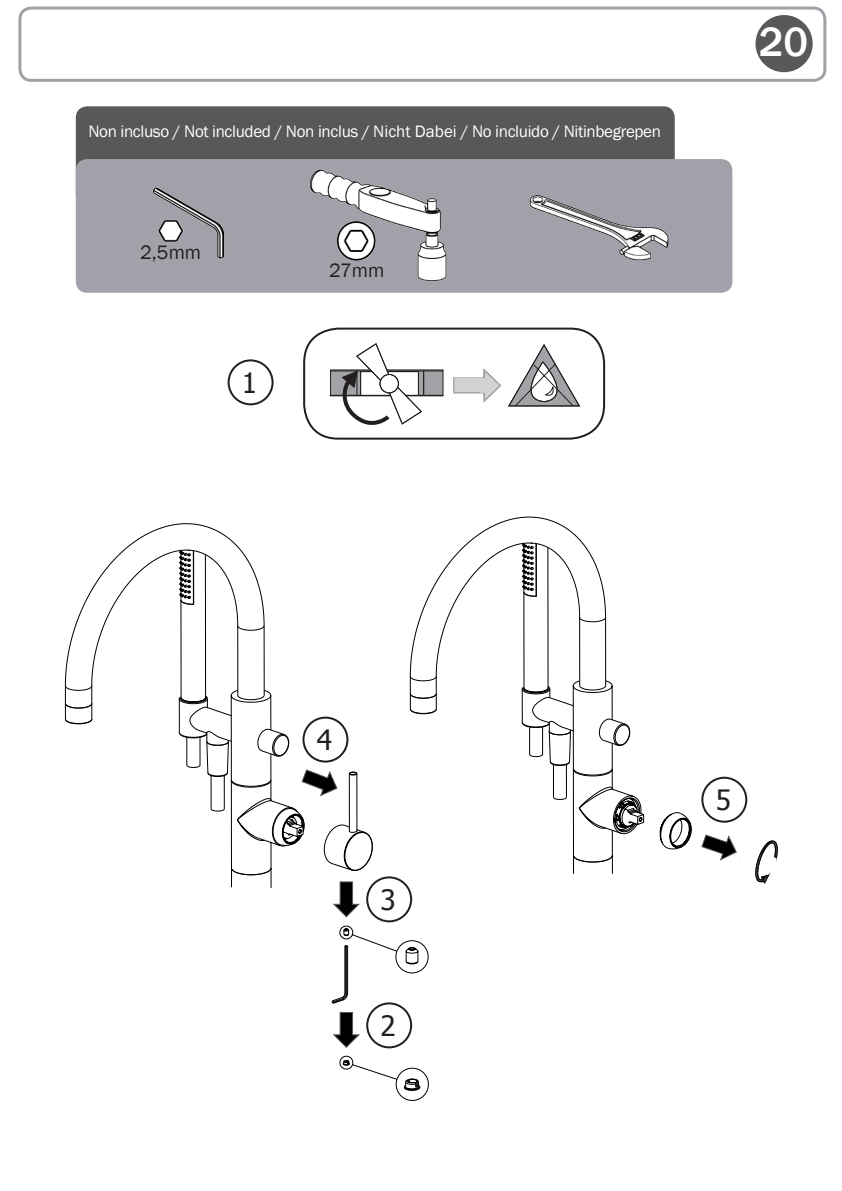
<style>
.page{position:relative;width:842px;height:1191px;background:#fff}
.page>*{position:absolute;margin:0;border:0;box-sizing:border-box;transform-origin:0 0}
.t1{font:500 42px "Franklin Gothic";color:#fff}
.t2{font:28px "Tahoma";color:#231f20}
.t3{font:20px "Franklin Gothic";color:#231f20}
.t4{font:17px "Franklin Gothic";letter-spacing:-.02em;color:#fff}
</style>
<div class="page">
<div style="left:454px;top:377px;width:30px;height:16px;background:#d1d2d4"></div>
<div style="left:453px;top:377px;width:31px;height:16px;border:1px solid #c1c2c4"></div>
<svg style="left:483px;top:344px;width:97px;height:63px"></svg>
<div style="left:480px;top:378px;width:5px;height:14px;background:#d1d2d4"></div>
<div style="left:331px;top:370px;width:112px;height:26px;background:#a1a3a6"></div>
<div style="left:330px;top:369px;width:113px;height:27px;border:1px solid #231f20"></div>
<hr style="left:330px;top:370px;width:113px;height:1px;background:#231f20">
<hr style="left:330px;top:395px;width:113px;height:1px;background:#231f20">
<svg style="left:341px;top:343px;width:83px;height:82px"></svg>
<div style="left:228px;top:359px;width:46px;height:46px;border:2px solid #231f20;border-radius:50%"></div>
<div style="left:366px;top:876px;width:46px;height:46px;border:2px solid #231f20;border-radius:50%"></div>
<div style="left:76px;top:106px;width:599px;height:99px;background:#585858;border-radius:11px"></div>
<div style="left:76px;top:159px;width:656px;height:134px;background:#a1a1a9;border-radius:11px"></div>
<img style="left:529px;top:195px;width:140px;height:66px">
<img style="left:153px;top:187px;width:71px;height:72px">
<img style="left:153px;top:207px;width:39px;height:47px">
<div style="left:303px;top:327px;width:302px;height:112px;border:2px solid #231f20;border-radius:34px"></div>
<div style="left:701px;top:776px;width:46px;height:46px;border:2px solid #231f20;border-radius:50%"></div>
<img style="left:310px;top:169px;width:137px;height:112px">
<img style="left:336px;top:217px;width:42px;height:46px">
<div style="left:755px;top:15px;width:58px;height:57px;background:#595959;border-radius:50%"></div>
<div style="left:18px;top:7px;width:808px;height:75px;border:3px solid #a1a1a8;border-radius:11px"></div>
<svg style="left:64px;top:523px;width:309px;height:395px"></svg>
<svg style="left:331px;top:925px;width:98px;height:176px"></svg>
<svg style="left:701px;top:834px;width:40px;height:27px"></svg>
<svg style="left:755px;top:840px;width:23px;height:44px"></svg>
<svg style="left:409px;top:516px;width:283px;height:358px"></svg>
<p class="t4" style="left:88px;top:120px;width:574px">Non incluso / Not included / Non inclus / Nicht Dabei / No incluido / Nitinbegrepen</p>
<p class="t3" style="left:140px;top:240px;width:62px">2,5mm</p>
<h2 class="t2" style="left:242px;top:363px;width:17px">1</h2>
<p class="t3" style="left:329px;top:258px;width:57px">27mm</p>
<h1 class="t1" style="left:759px;top:16px;width:51px">20</h1>
<h2 class="t2" style="left:317px;top:721px;width:17px">4</h2>
<h2 class="t2" style="left:381px;top:880px;width:17px">3</h2>
<h2 class="t2" style="left:381px;top:1006px;width:17px">2</h2>
<h2 class="t2" style="left:716px;top:781px;width:17px">5</h2>
</div>
